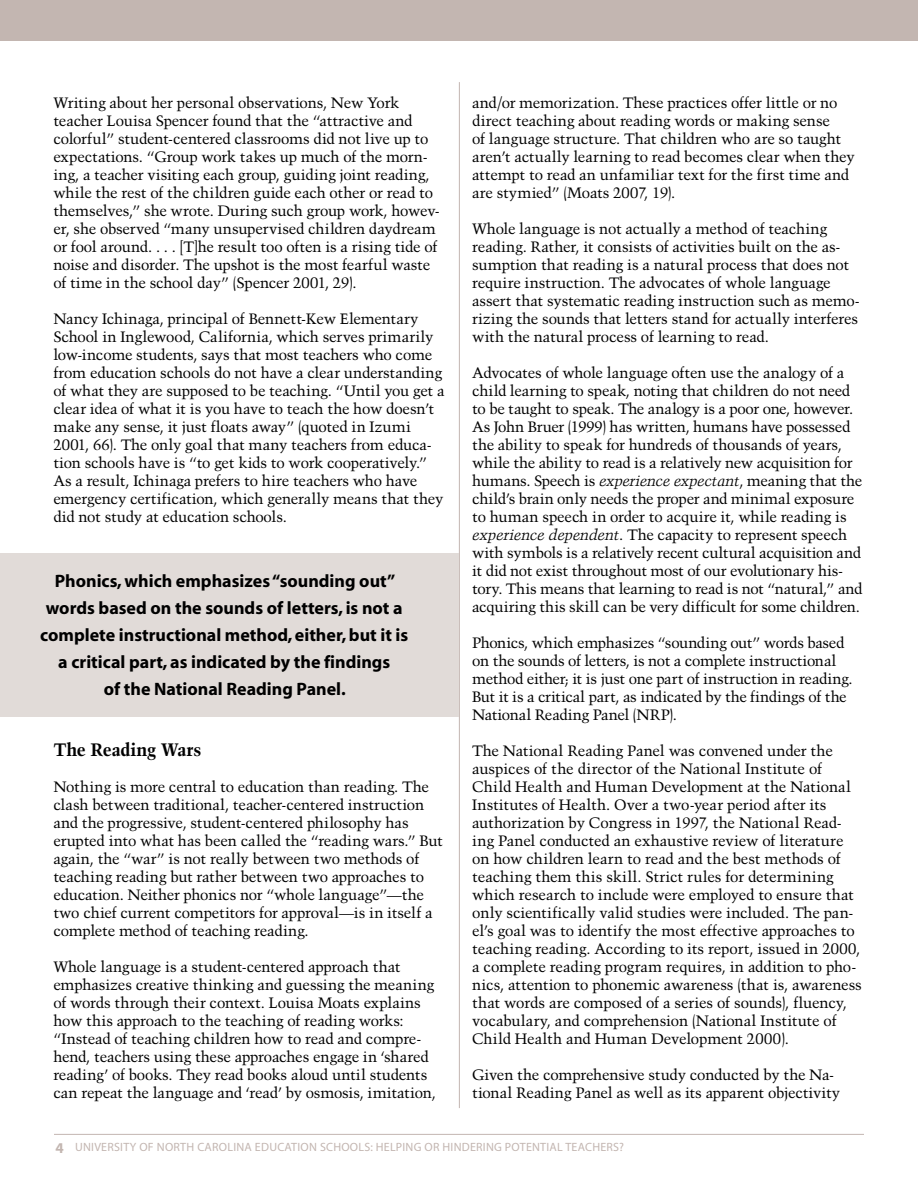
<style>
.page{position:relative;width:918px;height:1188px;background:#fff}
.page>*{position:absolute;margin:0;border:0;box-sizing:border-box;transform-origin:0 0}
.t1{font:700 18px/27px "Myriad";color:#000;text-align:center}
.t2{font:700 18px "Trump Mediaeval";letter-spacing:-.005em;color:#000}
.t3{font:15px/18px "Trump Mediaeval";letter-spacing:-.01em;color:#000}
.t4{font:12px "Myriad Pro";letter-spacing:.02em;color:#c3b6b1}
.s1{font-style:italic}
.s2{font-weight:700;font-size:15px}
</style>
<div class="page">
<hr style="left:54px;top:1134px;width:810px;height:1px;background:#c3b6b1">
<div style="left:0;top:0;width:918px;height:40px;background:#c3b6b1"></div>
<hr style="left:459px;top:82px;width:1px;height:1026px;background:#c3b6b1">
<div style="left:0;top:554px;width:459px;height:163px;background:#e1dbd8"></div>
<p class="t3" style="left:53px;top:94px;width:388px">Writing about her personal observations, New York teacher Louisa Spencer found that the “attractive and colorful” student-centered classrooms did not live up to expectations. “Group work takes up much of the morn&shy;ing, a teacher visiting each group, guiding joint reading, while the rest of the children guide each other or read to themselves,” she wrote. During such group work, howev&shy;er, she observed “many unsupervised children daydream or fool around. . . . [T]he result too often is a rising tide of noise and disorder. The upshot is the most fearful waste of time in the school day” (Spencer 2001, 29).</p>
<p class="t3" style="left:53px;top:310px;width:393px">Nancy Ichinaga, principal of Bennett-Kew Elementary School in Inglewood, California, which serves primarily low-income students, says that most teachers who come from education schools do not have a clear understanding of what they are supposed to be teaching. “Until you get a clear idea of what it is you have to teach the how doesn’t make any sense, it just floats away” (quoted in Izumi 2001, 66). The only goal that many teachers from educa&shy;tion schools have is “to get kids to work cooperatively.” As a result, Ichinaga prefers to hire teachers who have emergency certification, which generally means that they did not study at education schools.</p>
<p class="t1" style="left:40px;top:568px;width:370px">Phonics, which emphasizes “sounding out” words based on the sounds of letters, is not a complete instructional method, either, but it is a critical part, as indicated by the findings<br>of the National Reading Panel.</p>
<p class="t2" style="left:53px;top:738px;width:150px">The Reading Wars</p>
<p class="t3" style="left:53px;top:778px;width:391px">Nothing is more central to education than reading. The clash between traditional, teacher-centered instruction and the progressive, student-centered philosophy has erupted into what has been called the “reading wars.” But again, the “war” is not really between two methods of teaching reading but rather between two approaches to education. Neither phonics nor “whole language”—the two chief current competitors for approval—is in itself a complete method of teaching reading.</p>
<p class="t3" style="left:53px;top:958px;width:384px">Whole language is a student-centered approach that emphasizes creative thinking and guessing the meaning of words through their context. Louisa Moats explains how this approach to the teaching of reading works: “Instead of teaching children how to read and compre&shy;hend, teachers using these approaches engage in ‘shared reading’ of books. They read books aloud until students can repeat the language and ‘read’ by osmosis, imitation,</p>
<p class="t3" style="left:472px;top:94px;width:384px">and/or memorization. These practices offer little or no direct teaching about reading words or making sense<br>of language structure. That children who are so taught aren’t actually learning to read becomes clear when they attempt to read an unfamiliar text for the first time and are stymied” (Moats 2007, 19).</p>
<p class="t3" style="left:472px;top:220px;width:389px">Whole language is not actually a method of teaching reading. Rather, it consists of activities built on the as&shy;sumption that reading is a natural process that does not require instruction. The advocates of whole language assert that systematic reading instruction such as memo&shy;rizing the sounds that letters stand for actually interferes with the natural process of learning to read.</p>
<p class="t3" style="left:472px;top:364px;width:392px">Advocates of whole language often use the analogy of a child learning to speak, noting that children do not need to be taught to speak. The analogy is a poor one, however.<br>As John Bruer (1999) has written, humans have possessed the ability to speak for hundreds of thousands of years, while the ability to read is a relatively new acquisition for humans. Speech is <span class="s1">experience expectant</span>, meaning that the child’s brain only needs the proper and minimal exposure to human speech in order to acquire it, while reading is <span class="s1">experience dependent</span>. The capacity to represent speech with symbols is a relatively recent cultural acquisition and it did not exist throughout most of our evolutionary his&shy;tory. This means that learning to read is not “natural,” and acquiring this skill can be very difficult for some children.</p>
<p class="t3" style="left:472px;top:634px;width:382px">Phonics, which emphasizes “sounding out” words based on the sounds of letters, is not a complete instructional method either; it is just one part of instruction in reading.<br>But it is a critical part, as indicated by the findings of the National Reading Panel (NRP).</p>
<p class="t3" style="left:472px;top:742px;width:391px">The National Reading Panel was convened under the auspices of the director of the National Institute of Child Health and Human Development at the National Institutes of Health. Over a two-year period after its authorization by Congress in 1997, the National Read&shy;ing Panel conducted an exhaustive review of literature on how children learn to read and the best methods of teaching them this skill. Strict rules for determining which research to include were employed to ensure that only scientifically valid studies were included. The pan&shy;el’s goal was to identify the most effective approaches to teaching reading. According to its report, issued in 2000, a complete reading program requires, in addition to pho&shy;nics, attention to phonemic awareness (that is, awareness that words are composed of a series of sounds), fluency, vocabulary, and comprehension (National Institute of Child Health and Human Development 2000).</p>
<p class="t3" style="left:472px;top:1066px;width:370px">Given the comprehensive study conducted by the Na&shy;tional Reading Panel as well as its apparent objectivity</p>
<p class="t4" style="left:56px;top:1140px;width:570px"><span class="s2">4</span> UNIVERSITY OF NORTH CAROLINA EDUCATION SCHOOLS: HELPING OR HINDERING POTENTIAL TEACHERS?</p>
</div>
